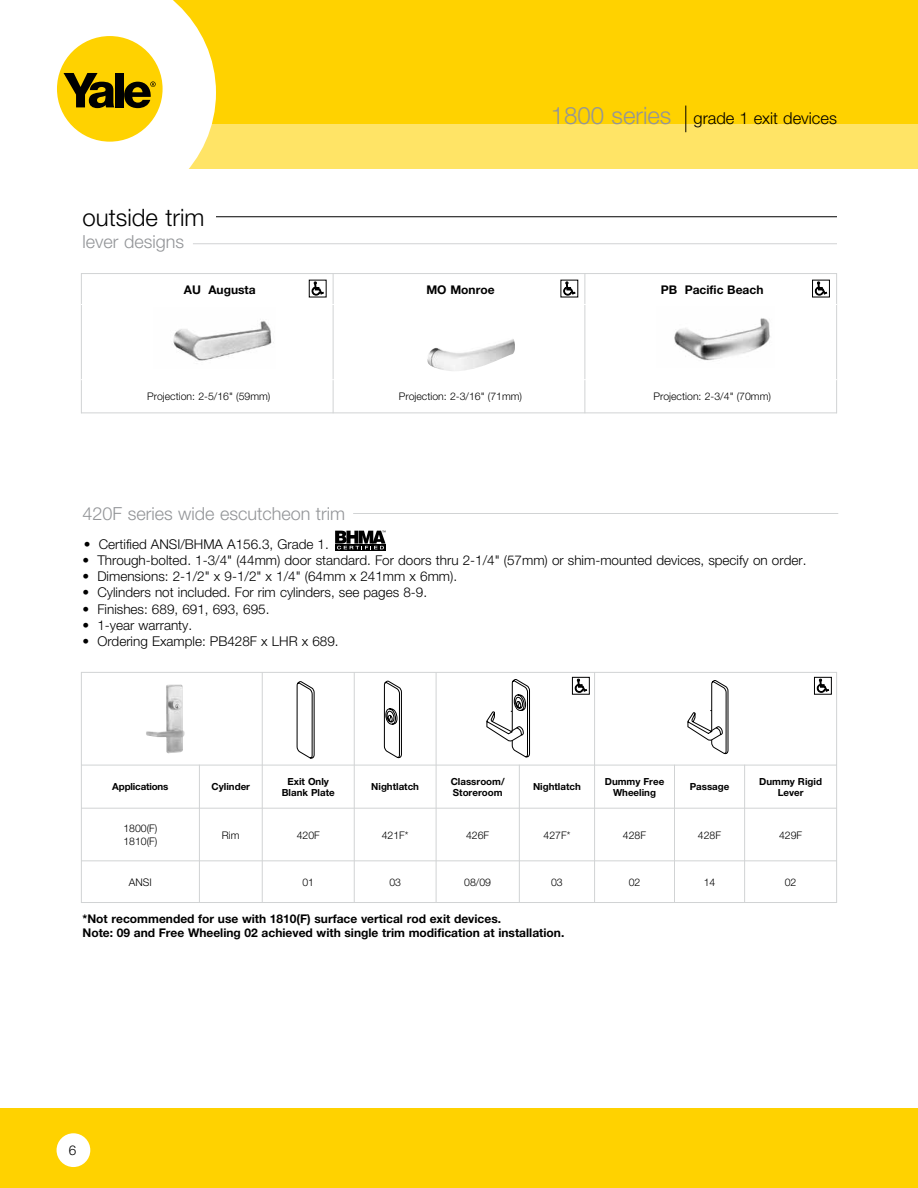
<style>
.page{position:relative;width:918px;height:1188px;background:#fff}
.page>*{position:absolute;margin:0;border:0;box-sizing:border-box;transform-origin:0 0}
.t1{font:300 24px "Helvetica Neue";color:#000}
.t2{font:300 18px "Helvetica Neue";color:#939598}
.t3{font:300 16.5px "Helvetica Neue";color:#000}
.t4{font:300 13.5px "Helvetica Neue";color:#000}
.t5{font:700 12px/14.4px "Helvetica Neue";color:#000}
.t6{font:300 10.5px/12.6px "Helvetica Neue";color:#000}
.t7{font:700 9.75px/11.7px "Helvetica Neue";color:#000;text-align:center}
.s1{font-size:24px;color:#939598}
</style>
<div class="page">
<div style="left:142px;top:0;width:776px;height:132px;background:#ffd200"></div>
<div style="left:128px;top:125px;width:790px;height:44px;background:#ffe466"></div>
<svg style="left:57px;top:0;width:159px;height:169px;fill:#fff"></svg>
<div style="left:57px;top:36px;width:106px;height:106px;background:#ffd200;border-radius:50%"></div>
<svg style="left:64px;top:73px;width:50px;height:35px"></svg>
<div style="left:115px;top:73px;width:8px;height:34px;background:#000"></div>
<svg style="left:124px;top:81px;width:32px;height:27px"></svg>
<div style="left:0;top:1109px;width:918px;height:79px;background:#ffd200"></div>
<div style="left:57px;top:1133px;width:33px;height:34px;background:#fff;border-radius:50%"></div>
<svg style="left:685px;top:106px;width:1px;height:26px"></svg>
<img style="left:173px;top:321px;width:101px;height:40px">
<img style="left:427px;top:339px;width:88px;height:32px">
<img style="left:674px;top:318px;width:96px;height:43px">
<hr style="left:81px;top:273px;width:1px;height:140px;background:#d1d3d4">
<hr style="left:333px;top:273px;width:1px;height:140px;background:#d1d3d4">
<hr style="left:585px;top:273px;width:1px;height:140px;background:#d1d3d4">
<hr style="left:836px;top:273px;width:1px;height:140px;background:#d1d3d4">
<hr style="left:81px;top:273px;width:756px;height:1px;background:#d1d3d4">
<hr style="left:81px;top:304px;width:756px;height:1px;background:#fff">
<hr style="left:81px;top:379px;width:756px;height:1px;background:#fff">
<hr style="left:81px;top:413px;width:756px;height:1px;background:#d1d3d4">
<hr style="left:216px;top:216px;width:621px;height:1px;background:#000">
<hr style="left:193px;top:243px;width:644px;height:1px;background:#d1d3d4">
<img style="left:146px;top:684px;width:39px;height:69px">
<svg style="left:297px;top:675px;width:105px;height:84px"></svg>
<svg style="left:486px;top:679px;width:44px;height:79px"></svg>
<hr style="left:81px;top:672px;width:1px;height:231px;background:#d1d3d4">
<hr style="left:199px;top:765px;width:1px;height:138px;background:#d1d3d4">
<hr style="left:262px;top:672px;width:1px;height:231px;background:#d1d3d4">
<hr style="left:354px;top:672px;width:1px;height:231px;background:#d1d3d4">
<hr style="left:436px;top:672px;width:1px;height:231px;background:#d1d3d4">
<hr style="left:519px;top:765px;width:1px;height:138px;background:#d1d3d4">
<hr style="left:594px;top:672px;width:1px;height:231px;background:#d1d3d4">
<hr style="left:674px;top:765px;width:1px;height:138px;background:#d1d3d4">
<hr style="left:744px;top:765px;width:1px;height:138px;background:#d1d3d4">
<hr style="left:836px;top:672px;width:1px;height:231px;background:#d1d3d4">
<hr style="left:81px;top:672px;width:756px;height:1px;background:#d1d3d4">
<hr style="left:81px;top:765px;width:756px;height:1px;background:#d1d3d4">
<hr style="left:81px;top:808px;width:756px;height:1px;background:#d1d3d4">
<hr style="left:81px;top:860px;width:756px;height:1px;background:#d1d3d4">
<hr style="left:81px;top:902px;width:756px;height:1px;background:#d1d3d4">
<svg style="left:335px;top:549px;width:51px;height:2px"></svg>
<svg style="left:335px;top:531px;width:51px;height:18px"></svg>
<hr style="left:353px;top:513px;width:485px;height:1px;background:#d1d3d4">
<svg style="left:312px;top:282px;width:11px;height:13px"></svg>
<svg style="left:564px;top:282px;width:11px;height:13px"></svg>
<svg style="left:815px;top:282px;width:12px;height:13px"></svg>
<div style="left:812px;top:280px;width:18px;height:17px;border:1px solid #000"></div>
<svg style="left:575px;top:679px;width:12px;height:13px"></svg>
<div style="left:572px;top:677px;width:18px;height:18px;border:1px solid #000"></div>
<svg style="left:687px;top:676px;width:145px;height:78px"></svg>
<div style="left:814px;top:677px;width:18px;height:18px;border:1px solid #000"></div>
<h1 class="t1" style="left:82px;top:203px;width:123px">outside trim</h1>
<h2 class="t2" style="left:82px;top:230px;width:103px">lever designs</h2>
<p class="t3" style="left:551px;top:109px;width:288px"><span class="s1">1800 series</span> grade 1 exit devices</p>
<p class="t5" style="left:184px;top:282px;width:73px">AU Augusta</p>
<p class="t5" style="left:426px;top:282px;width:70px">MO Monroe</p>
<p class="t5" style="left:661px;top:282px;width:104px">PB Pacific Beach</p>
<p class="t6" style="left:147px;top:390px;width:125px">Projection: 2-5/16" (59mm)</p>
<p class="t6" style="left:399px;top:390px;width:125px">Projection: 2-3/16" (71mm)</p>
<p class="t6" style="left:654px;top:390px;width:119px">Projection: 2-3/4" (70mm)</p>
<h2 class="t2" style="left:82px;top:502px;width:264px">420F series wide escutcheon trim</h2>
<p class="t4" style="left:84px;top:536px;width:247px">• Certified ANSI/BHMA A156.3, Grade 1.</p>
<p class="t4" style="left:83px;top:552px;width:725px">• Through-bolted. 1-3/4" (44mm) door standard. For doors thru 2-1/4" (57mm) or shim-mounted devices, specify on order.</p>
<p class="t4" style="left:83px;top:568px;width:376px">• Dimensions: 2-1/2" x 9-1/2" x 1/4" (64mm x 241mm x 6mm).</p>
<p class="t4" style="left:83px;top:584px;width:346px">• Cylinders not included. For rim cylinders, see pages 8-9.</p>
<p class="t4" style="left:83px;top:601px;width:188px">• Finishes: 689, 691, 693, 695.</p>
<p class="t4" style="left:83px;top:617px;width:111px">• 1-year warranty.</p>
<p class="t4" style="left:83px;top:633px;width:258px">• Ordering Example: PB428F x LHR x 689.</p>
<p class="t7" style="left:112px;top:781px;width:58px">Applications</p>
<p class="t7" style="left:212px;top:781px;width:40px">Cylinder</p>
<p class="t7" style="left:282px;top:775px;width:54px">Exit Only<br>Blank Plate</p>
<p class="t7" style="left:371px;top:781px;width:49px">Nightlatch</p>
<p class="t7" style="left:451px;top:775px;width:55px;text-align:left">Classroom/<br>Storeroom</p>
<p class="t7" style="left:533px;top:781px;width:49px">Nightlatch</p>
<p class="t7" style="left:605px;top:775px;width:61px">Dummy Free<br>Wheeling</p>
<p class="t7" style="left:690px;top:781px;width:41px">Passage</p>
<p class="t7" style="left:759px;top:775px;width:64px">Dummy Rigid<br>Lever</p>
<p class="t6" style="left:123px;top:822px;width:36px">1800(F)<br>1810(F)</p>
<p class="t6" style="left:222px;top:828px;width:19px">Rim</p>
<p class="t6" style="left:297px;top:828px;width:25px">420F</p>
<p class="t6" style="left:382px;top:828px;width:28px">421F*</p>
<p class="t6" style="left:466px;top:828px;width:25px">426F</p>
<p class="t6" style="left:544px;top:828px;width:28px">427F*</p>
<p class="t6" style="left:623px;top:828px;width:25px">428F</p>
<p class="t6" style="left:698px;top:828px;width:25px">428F</p>
<p class="t6" style="left:779px;top:828px;width:25px">429F</p>
<p class="t6" style="left:129px;top:876px;width:24px">ANSI</p>
<p class="t6" style="left:302px;top:876px;width:13px">01</p>
<p class="t6" style="left:389px;top:876px;width:13px">03</p>
<p class="t6" style="left:464px;top:876px;width:28px">08/09</p>
<p class="t6" style="left:551px;top:876px;width:13px">03</p>
<p class="t6" style="left:629px;top:876px;width:13px">02</p>
<p class="t6" style="left:704px;top:876px;width:13px">14</p>
<p class="t6" style="left:785px;top:876px;width:13px">02</p>
<p class="t5" style="left:82px;top:911px;width:483px">*Not recommended for use with 1810(F) surface vertical rod exit devices.<br>Note: 09 and Free Wheeling 02 achieved with single trim modification at installation.</p>
<p class="t4" style="left:69px;top:1142px;width:9px">6</p>
</div>
